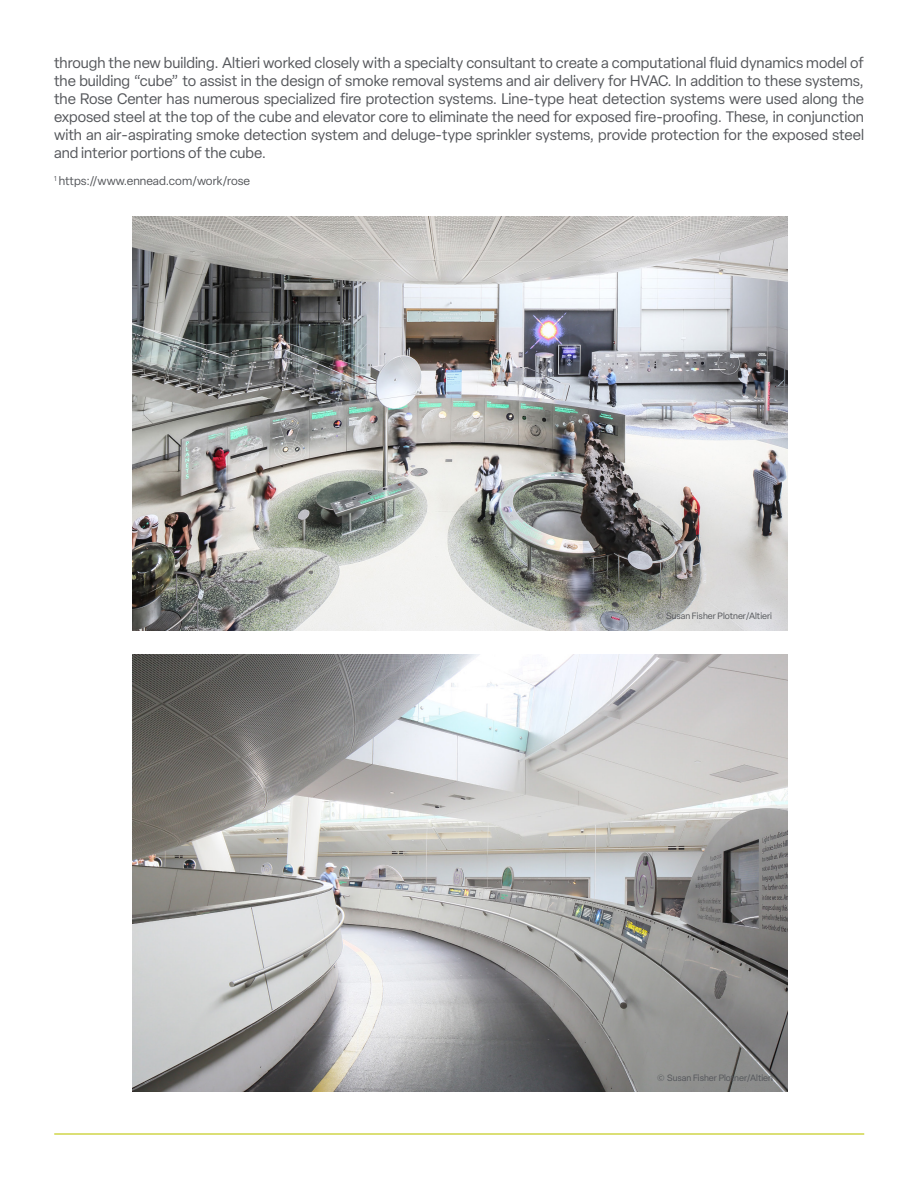
<style>
.page{position:relative;width:918px;height:1188px;background:#fff}
.page>*{position:absolute;margin:0;border:0;box-sizing:border-box;transform-origin:0 0}
.t1{font:15px/18px "Elza";color:#54565a;text-align:justify}
.t2{font:12px "Elza";color:#54565a}
.t3{font:9px "Elza";color:#54565a}
.s1{font-family:"Gotham"}
</style>
<div class="page">
<hr style="left:54px;top:1133px;width:810px;height:2px;background:#d0d548">
<img style="left:133px;top:216px;width:655px;height:415px">
<img style="left:133px;top:654px;width:654px;height:438px">
<p class="t1" style="left:54px;top:54px;width:812px">through the new building. Altieri worked closely with a specialty consultant to create a computational fluid dynamics model of the building “cube” to assist in the design of smoke removal systems and air delivery for HVAC. In addition to these systems, the Rose Center has numerous specialized fire protection systems. Line-type heat detection systems were used along the exposed steel at the top of the cube and elevator core to eliminate the need for exposed fire-proofing. These, in conjunction with an air-aspirating smoke detection system and deluge-type sprinkler systems, provide protection for the exposed steel and interior portions of the cube.</p>
<p class="t2" style="left:54px;top:173px;width:197px"><sup>1</sup> https://www.ennead.com/work/rose</p>
<p class="t3" style="left:656px;top:610px;width:117px"><span class="s1">©</span> Susan Fisher Plotner/Altieri</p>
<p class="t3" style="left:657px;top:1072px;width:117px"><span class="s1">©</span> Susan Fisher Plotner/Altieri</p>
</div>
